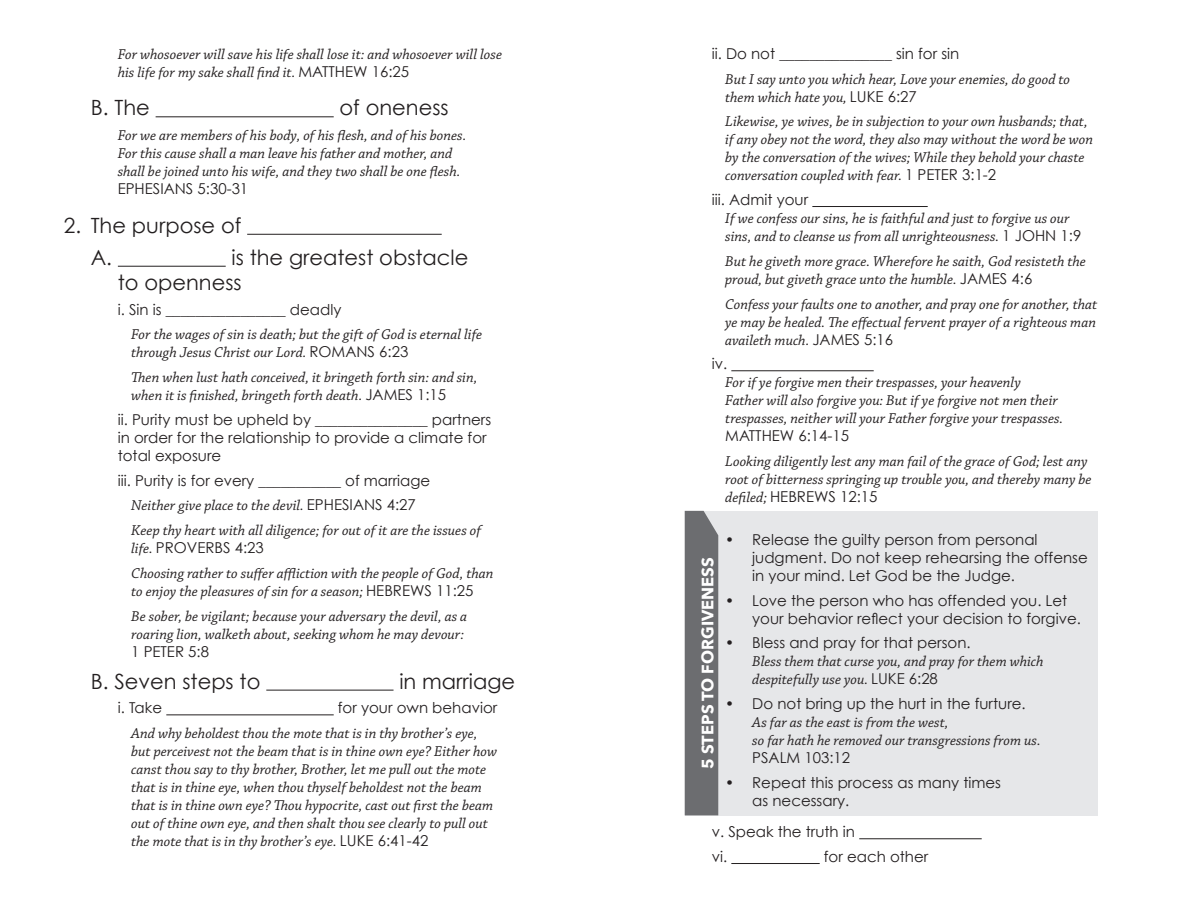
<style>
.page{position:relative;width:1188px;height:918px;background:#fff}
.page>*{position:absolute;margin:0;border:0;box-sizing:border-box;transform-origin:0 0}
.L1_Point{font:21px "Century Gothic";color:#231f20}
.t1{font:700 16.5px "Avenir Next";color:#fff}
.L2_Point{font:italic 15px/18px "Chaparral Pro";color:#231f20}
.L2_Point-2{font:15px/18px "Century Gothic";color:#231f20}
.s1{font-family:"Century Gothic";font-style:normal}
</style>
<div class="page">
<div style="left:685px;top:511px;width:412px;height:304px;background:#e6e7e9"></div>
<div style="left:685px;top:511px;width:33px;height:304px;background:#6c6d70"></div>
<hr style="left:156px;top:117px;width:178px;height:1px;background:#231f20">
<hr style="left:247px;top:234px;width:195px;height:1px;background:#231f20">
<hr style="left:118px;top:266px;width:108px;height:1px;background:#231f20">
<hr style="left:266px;top:690px;width:128px;height:1px;background:#231f20">
<hr style="left:166px;top:715px;width:168px;height:1px;background:#231f20">
<hr style="left:812px;top:206px;width:116px;height:1px;background:#231f20">
<hr style="left:731px;top:371px;width:143px;height:1px;background:#231f20">
<hr style="left:859px;top:839px;width:123px;height:1px;background:#231f20">
<hr style="left:731px;top:863px;width:89px;height:1px;background:#231f20">
<p class="L2_Point" style="left:118px;top:45px;width:386px">For whosoever will save his life shall lose it: and whosoever will lose his life for my sake shall find it. <span class="s1">MATTHEW 16:25</span></p>
<p class="L1_Point" style="left:91px;top:95px;width:61px">B. The</p>
<p class="L1_Point" style="left:340px;top:95px;width:111px">of oneness</p>
<p class="L2_Point" style="left:118px;top:127px;width:350px">For we are members of his body, of his flesh, and of his bones.<br>For this cause shall a man leave his father and mother, and shall be joined unto his wife, and they two shall be one flesh.<br><span class="s1">EPHESIANS 5:30-31</span></p>
<p class="L1_Point" style="left:64px;top:212px;width:179px">2. The purpose of</p>
<p class="L1_Point" style="left:91px;top:244px;width:23px">A.</p>
<p class="L1_Point" style="left:232px;top:244px;width:238px">is the greatest obstacle</p>
<p class="L1_Point" style="left:118px;top:270px;width:125px">to openness</p>
<p class="L2_Point-2" style="left:118px;top:300px;width:225px">i. Sin is ________________ deadly</p>
<p class="L2_Point" style="left:131px;top:326px;width:352px">For the wages of sin is death; but the gift of God is eternal life through Jesus Christ our Lord. <span class="s1">ROMANS 6:23</span></p>
<p class="L2_Point" style="left:131px;top:369px;width:348px">Then when lust hath conceived, it bringeth forth sin: and sin, when it is finished, bringeth forth death. <span class="s1">JAMES 1:15</span></p>
<p class="L2_Point-2" style="left:118px;top:410px;width:375px">ii. Purity must be upheld by _______________ partners in order for the relationship to provide a climate for total exposure</p>
<p class="L2_Point-2" style="left:118px;top:471px;width:314px">iii. Purity is for every ___________ of marriage</p>
<p class="L2_Point" style="left:131px;top:497px;width:286px">Neither give place to the devil. <span class="s1">EPHESIANS 4:27</span></p>
<p class="L2_Point" style="left:131px;top:522px;width:351px">Keep thy heart with all diligence; for out of it are the issues of life. <span class="s1">PROVERBS 4:23</span></p>
<p class="L2_Point" style="left:131px;top:565px;width:364px">Choosing rather to suffer affliction with the people of God, than to enjoy the pleasures of sin for a season; <span class="s1">HEBREWS 11:25</span></p>
<p class="L2_Point" style="left:131px;top:608px;width:337px">Be sober, be vigilant; because your adversary the devil, as a roaring lion, walketh about, seeking whom he may devour:<br><span class="s1">1 PETER 5:8</span></p>
<p class="L1_Point" style="left:91px;top:668px;width:171px">B. Seven steps to</p>
<p class="L1_Point" style="left:399px;top:668px;width:117px">in marriage</p>
<p class="L2_Point-2" style="left:118px;top:699px;width:46px">i. Take</p>
<p class="L2_Point-2" style="left:338px;top:699px;width:161px">for your own behavior</p>
<p class="L2_Point" style="left:131px;top:725px;width:368px">And why beholdest thou the mote that is in thy brother’s eye, but perceivest not the beam that is in thine own eye? Either how canst thou say to thy brother, Brother, let me pull out the mote that is in thine eye, when thou thyself beholdest not the beam that is in thine own eye? Thou hypocrite, cast out first the beam out of thine own eye, and then shalt thou see clearly to pull out the mote that is in thy brother’s eye. <span class="s1">LUKE 6:41-42</span></p>
<p class="L2_Point-2" style="left:712px;top:44px;width:249px">ii. Do not _______________ sin for sin</p>
<p class="L2_Point" style="left:725px;top:70px;width:346px">But I say unto you which hear, Love your enemies, do good to them which hate you, <span class="s1">LUKE 6:27</span></p>
<p class="L2_Point" style="left:725px;top:113px;width:369px">Likewise, ye wives, be in subjection to your own husbands; that, if any obey not the word, they also may without the word be won by the conversation of the wives; While they behold your chaste conversation coupled with fear. <span class="s1">1 PETER 3:1-2</span></p>
<p class="L2_Point-2" style="left:712px;top:190px;width:98px">iii. Admit your</p>
<p class="L2_Point" style="left:725px;top:210px;width:358px">If we confess our sins, he is faithful and just to forgive us our sins, and to cleanse us from all unrighteousness. <span class="s1">1 JOHN 1:9</span></p>
<p class="L2_Point" style="left:725px;top:253px;width:362px">But he giveth more grace. Wherefore he saith, God resisteth the proud, but giveth grace unto the humble. <span class="s1">JAMES 4:6</span></p>
<p class="L2_Point" style="left:725px;top:295px;width:374px;text-align:justify">Confess your faults one to another, and pray one for another, that ye may be healed. The effectual fervent prayer of a righteous man availeth much. <span class="s1">JAMES 5:16</span></p>
<p class="L2_Point-2" style="left:712px;top:355px;width:17px">iv.</p>
<p class="L2_Point" style="left:725px;top:374px;width:340px">For if ye forgive men their trespasses, your heavenly<br>Father will also forgive you: But if ye forgive not men their trespasses, neither will your Father forgive your trespasses.<br><span class="s1">MATTHEW 6:14-15</span></p>
<p class="L2_Point" style="left:725px;top:453px;width:368px">Looking diligently lest any man fail of the grace of God; lest any root of bitterness springing up trouble you, and thereby many be defiled; <span class="s1">HEBREWS 12:15</span></p>
<p class="L2_Point-2" style="left:752px;top:530px;width:337px;text-indent:-27px">• Release the guilty person from personal judgment. Do not keep rehearsing the offense in your mind. Let God be the Judge.</p>
<p class="L2_Point-2" style="left:752px;top:591px;width:330px;text-indent:-27px">• Love the person who has offended you. Let your behavior reflect your decision to forgive.</p>
<p class="L2_Point-2" style="left:725px;top:634px;width:247px">• Bless and pray for that person.</p>
<p class="L2_Point" style="left:752px;top:653px;width:293px">Bless them that curse you, and pray for them which despitefully use you. <span class="s1">LUKE 6:28</span></p>
<p class="L2_Point-2" style="left:725px;top:694px;width:302px">• Do not bring up the hurt in the furture.</p>
<p class="L2_Point" style="left:752px;top:714px;width:198px">As far as the east is from the west,</p>
<p class="L2_Point" style="left:752px;top:732px;width:290px">so far hath he removed our transgressions from us.<br><span class="s1">PSALM 103:12</span></p>
<p class="L2_Point-2" style="left:752px;top:773px;width:250px;text-indent:-27px">• Repeat this process as many times as necessary.</p>
<p class="L2_Point-2" style="left:712px;top:823px;width:145px">v. Speak the truth in</p>
<p class="L2_Point-2" style="left:712px;top:847px;width:17px">vi.</p>
<p class="L2_Point-2" style="left:824px;top:847px;width:106px">for each other</p>
<p class="t1" style="left:693px;top:769px;width:213px;rotate:-90deg">5 STEPS TO FORGIVENESS</p>
</div>
